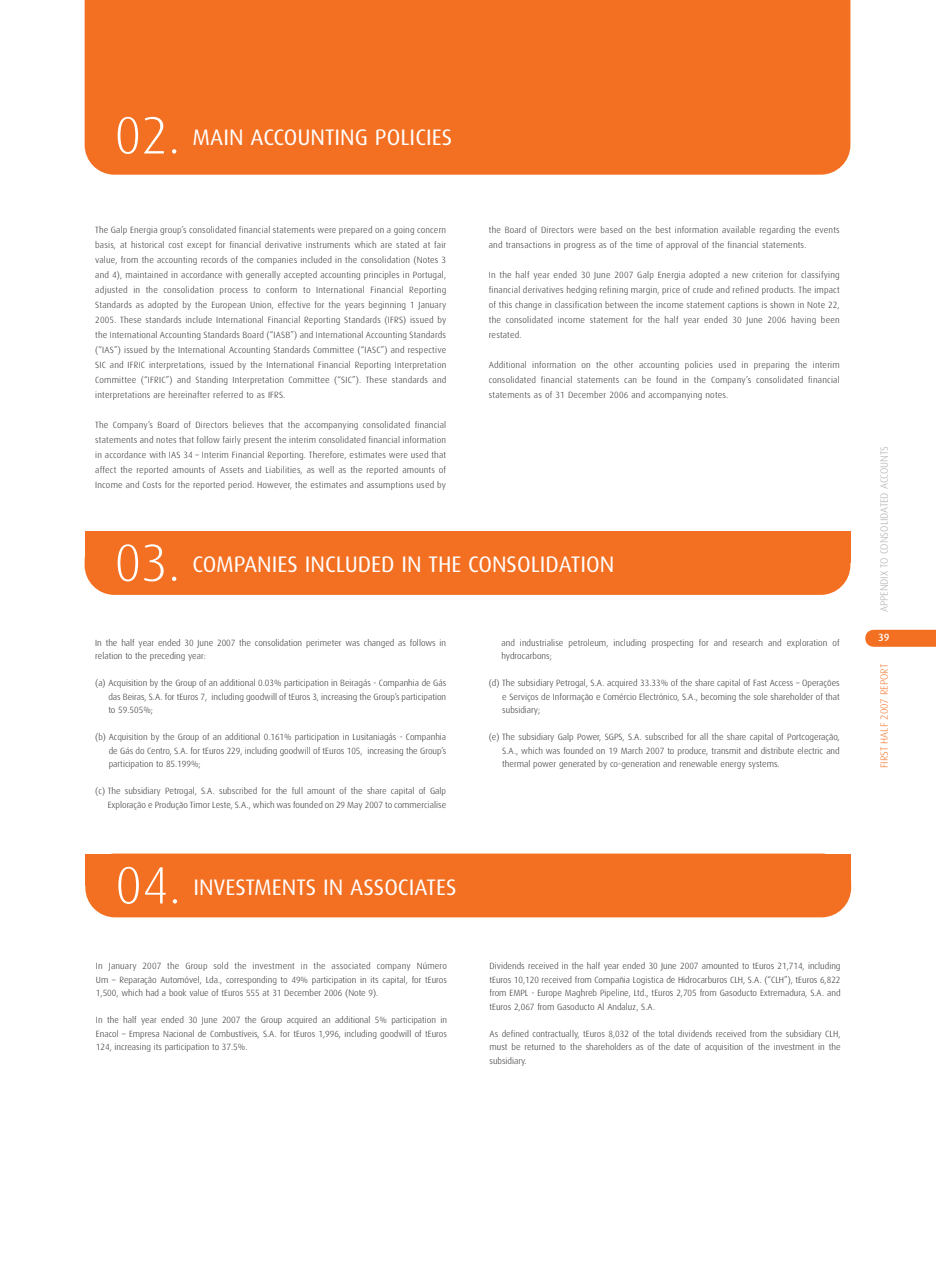
<style>
.page{position:relative;width:936px;height:1276px;background:#fff}
.page>*{position:absolute;margin:0;border:0;box-sizing:border-box;transform-origin:0 0}
.t1{font:300 52.5px "Dax";color:#fff}
.t2{font:22.5px "Dax";color:#fff}
.t3{font:300 10.5px "Dax";color:#a7a9ac}
.t4{font:300 10.5px "Dax";color:#f36f21}
.t5{font:500 10.5px "Dax";color:#fff}
.t6{font:300 9px/15px "Dax";color:#231f20;text-align:justify}
.t7{font:300 9px/15px "Dax";letter-spacing:.02em;color:#231f20}
</style>
<div class="page">
<svg style="left:865px;top:630px;width:70px;height:17px"></svg>
<div style="left:85px;top:0;width:765px;height:175px;background:#f36f21"></div>
<div style="left:85px;top:531px;width:765px;height:64px;background:#f36f21;border-radius:30px"></div>
<div style="left:85px;top:853px;width:766px;height:64px;background:#f36f21;border-radius:30px"></div>
<h1 class="t1" style="left:114px;top:113px;width:67px">02.</h1>
<h2 class="t2" style="left:193px;top:127px;width:261px">MAIN ACCOUNTING POLICIES</h2>
<p class="t6" style="left:95px;top:223px;width:352px">The Galp Energia group’s consolidated financial statements were prepared on a going concern basis, at historical cost except for financial derivative instruments which are stated at fair value, from the accounting records of the companies included in the consolidation (Notes 3 and 4), maintained in accordance with generally accepted accounting principles in Portugal, adjusted in the consolidation process to conform to International Financial Reporting Standards as adopted by the European Union, effective for the years beginning 1 January 2005. These standards include International Financial Reporting Standards (IFRS) issued by the International Accounting Standards Board (“IASB”) and International Accounting Standards (“IAS”) issued by the International Accounting Standards Committee (“IASC”) and respective SIC and IFRIC interpretations, issued by the International Financial Reporting Interpretation Committee (“IFRIC”) and Standing Interpretation Committee (“SIC”). These standards and interpretations are hereinafter referred to as IFRS.</p>
<p class="t6" style="left:95px;top:418px;width:352px">The Company’s Board of Directors believes that the accompanying consolidated financial statements and notes that follow fairly present the interim consolidated financial information in accordance with IAS 34 – Interim Financial Reporting. Therefore, estimates were used that affect the reported amounts of Assets and Liabilities, as well as the reported amounts of Income and Costs for the reported period. However, the estimates and assumptions used by</p>
<p class="t7" style="left:489px;top:223px;width:352px">the Board of Directors were based on the best information available regarding the events and transactions in progress as of the time of approval of the financial statements.</p>
<p class="t6" style="left:489px;top:268px;width:352px">In the half year ended 30 June 2007 Galp Energia adopted a new criterion for classifying financial derivatives hedging refining margin, price of crude and refined products. The impact of this change in classification between the income statement captions is shown in Note 22, the consolidated income statement for the half year ended 30 June 2006 having been restated.</p>
<p class="t6" style="left:489px;top:358px;width:352px">Additional information on the other accounting policies used in preparing the interim consolidated financial statements can be found in the Company’s consolidated financial statements as of 31 December 2006 and accompanying notes.</p>
<h1 class="t1" style="left:114px;top:540px;width:67px">03.</h1>
<h2 class="t2" style="left:193px;top:555px;width:423px">COMPANIES INCLUDED IN THE CONSOLIDATION</h2>
<p class="t6" style="left:95px;top:637px;width:352px;line-height:13.5px">In the half year ended 30 June 2007 the consolidation perimeter was changed as follows in relation to the preceding year:</p>
<p class="t6" style="left:108px;top:677px;width:339px;line-height:13.5px;text-indent:-13px">(a) Acquisition by the Group of an additional 0.03% participation in Beiragás - Companhia de Gás das Beiras, S.A. for tEuros 7, including goodwill of tEuros 3, increasing the Group’s participation to 59.505%;</p>
<p class="t6" style="left:109px;top:731px;width:339px;line-height:13.5px;text-indent:-14px">(b) Acquisition by the Group of an additional 0.161% participation in Lusitaniagás - Companhia de Gás do Centro, S.A. for tEuros 229, including goodwill of tEuros 105, increasing the Group’s participation to 85.199%;</p>
<p class="t6" style="left:95px;top:785px;width:352px;line-height:13.5px;text-align:right">(c) The subsidiary Petrogal, S.A. subscribed for the full amount of the share capital of Galp<br>Exploração e Produção Timor Leste, S.A., which was founded on 29 May 2007 to commercialise</p>
<h1 class="t1" style="left:115px;top:862px;width:67px">04.</h1>
<h2 class="t2" style="left:193px;top:877px;width:264px">INVESTMENTS IN ASSOCIATES</h2>
<p class="t6" style="left:96px;top:960px;width:352px;line-height:13.5px">In January 2007 the Group sold the investment in the associated company Número Um – Reparação Automóvel, Lda., corresponding to 49% participation in its capital, for tEuros 1,500, which had a book value of tEuros 555 at 31 December 2006 (Note 9).</p>
<p class="t6" style="left:96px;top:1014px;width:352px;line-height:13.5px">In the half year ended 30 June 2007 the Group acquired an additional 5% participation in Enacol – Empresa Nacional de Combustíveis, S.A. for tEuros 1,996, including goodwill of tEuros 124, increasing its participation to 37.5%.</p>
<p class="t6" style="left:501px;top:637px;width:340px;line-height:13.5px">and industrialise petroleum, including prospecting for and research and exploration of hydrocarbons;</p>
<p class="t6" style="left:502px;top:677px;width:339px;line-height:13.5px;text-indent:-14px">(d) The subsidiary Petrogal, S.A. acquired 33.33% of the share capital of Fast Access – Operações e Serviços de Informação e Comércio Electrónico, S.A., becoming the sole shareholder of that subsidiary;</p>
<p class="t6" style="left:502px;top:731px;width:339px;line-height:13.5px;text-indent:-14px">(e) The subsidiary Galp Power, SGPS, S.A. subscribed for all the share capital of Portcogeração, S.A., which was founded on 19 March 2007 to produce, transmit and distribute electric and thermal power generated by co-generation and renewable energy systems.</p>
<p class="t6" style="left:489px;top:960px;width:352px;line-height:13.5px">Dividends received in the half year ended 30 June 2007 amounted to tEuros 21,714, including tEuros 10,120 received from Compañia Logistica de Hidrocarburos CLH, S.A. (“CLH”), tEuros 6,822 from EMPL - Europe Maghreb Pipeline, Ltd., tEuros 2,705 from Gasoducto Extremadura, S.A. and tEuros 2,067 from Gasoducto Al Andaluz, S.A.</p>
<p class="t6" style="left:489px;top:1027px;width:352px;line-height:13.5px">As defined contractually, tEuros 8,032 of the total dividends received from the subsidiary CLH, must be returned to the shareholders as of the date of acquisition of the investment in the subsidiary.</p>
<p class="t3" style="left:879px;top:612px;width:168px;rotate:-90deg">APPENDIX TO CONSOLIDATED ACCOUNTS</p>
<p class="t5" style="left:878px;top:633px;width:13px">39</p>
<p class="t4" style="left:879px;top:768px;width:106px;rotate:-90deg">FIRST HALF 2007 REPORT</p>
</div>
